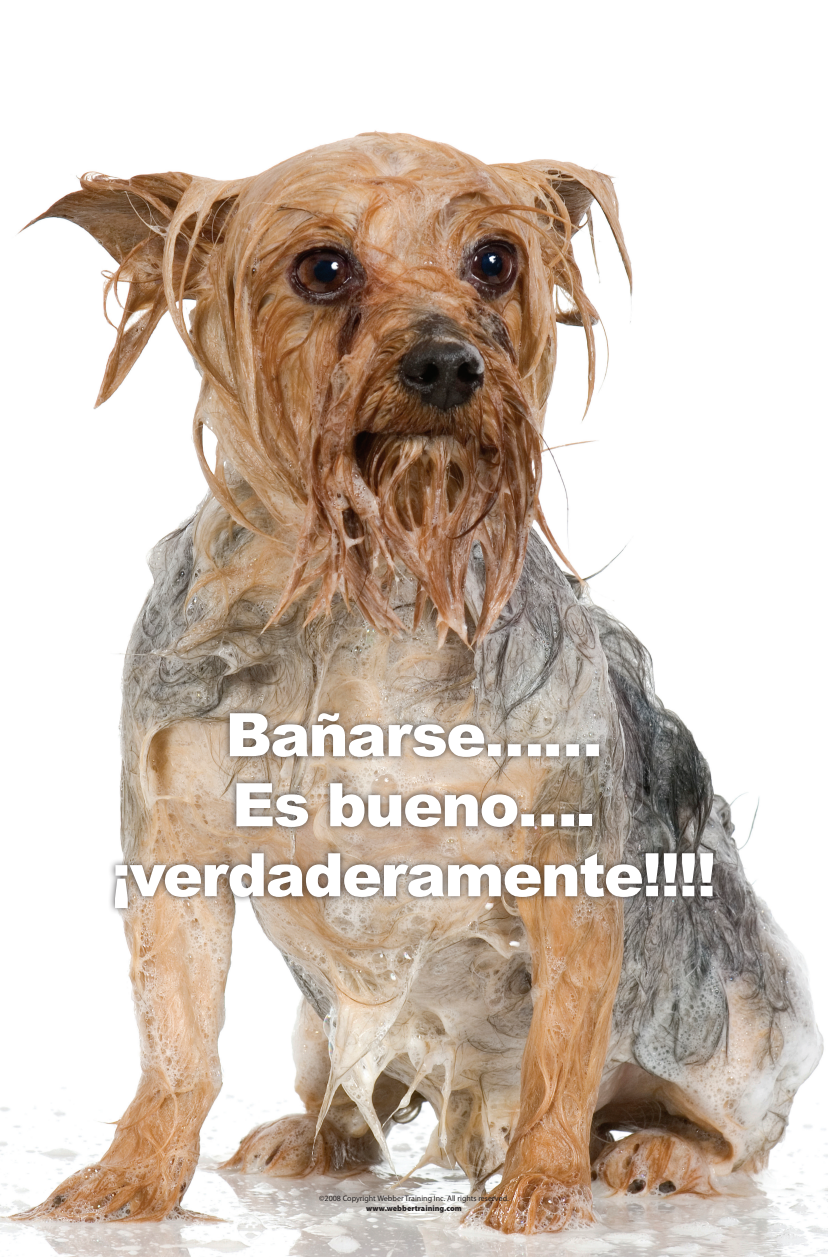
<style>
.page{position:relative;width:828px;height:1260px;background:#fff}
.page>*{position:absolute;margin:0;border:0;box-sizing:border-box;transform-origin:0 0}
.t1{font:900 60px/70px "Arial";letter-spacing:-.03em;color:#fff;text-align:center}
.t2{font:8px "Myriad Pro";color:#231f20}
.t3{font:900 8px "Myriad Pro";color:#231f20}
</style>
<div class="page">
<img style="left:0;top:130px;width:828px;height:1126px">
<div style="left:108px;top:706px;width:612px;height:209px;background:#231f20;opacity:.75"></div>
<h1 class="t1" style="left:111px;top:698px;width:607px">Bañarse……<br>Es bueno…. ¡verdaderamente!!!!</h1>
<p class="t2" style="left:319px;top:1194px;width:191px">©2008 Copyright Webber Training Inc. All rights reserved.</p>
<p class="t3" style="left:366px;top:1204px;width:97px">www.webbertraining.com</p>
</div>
